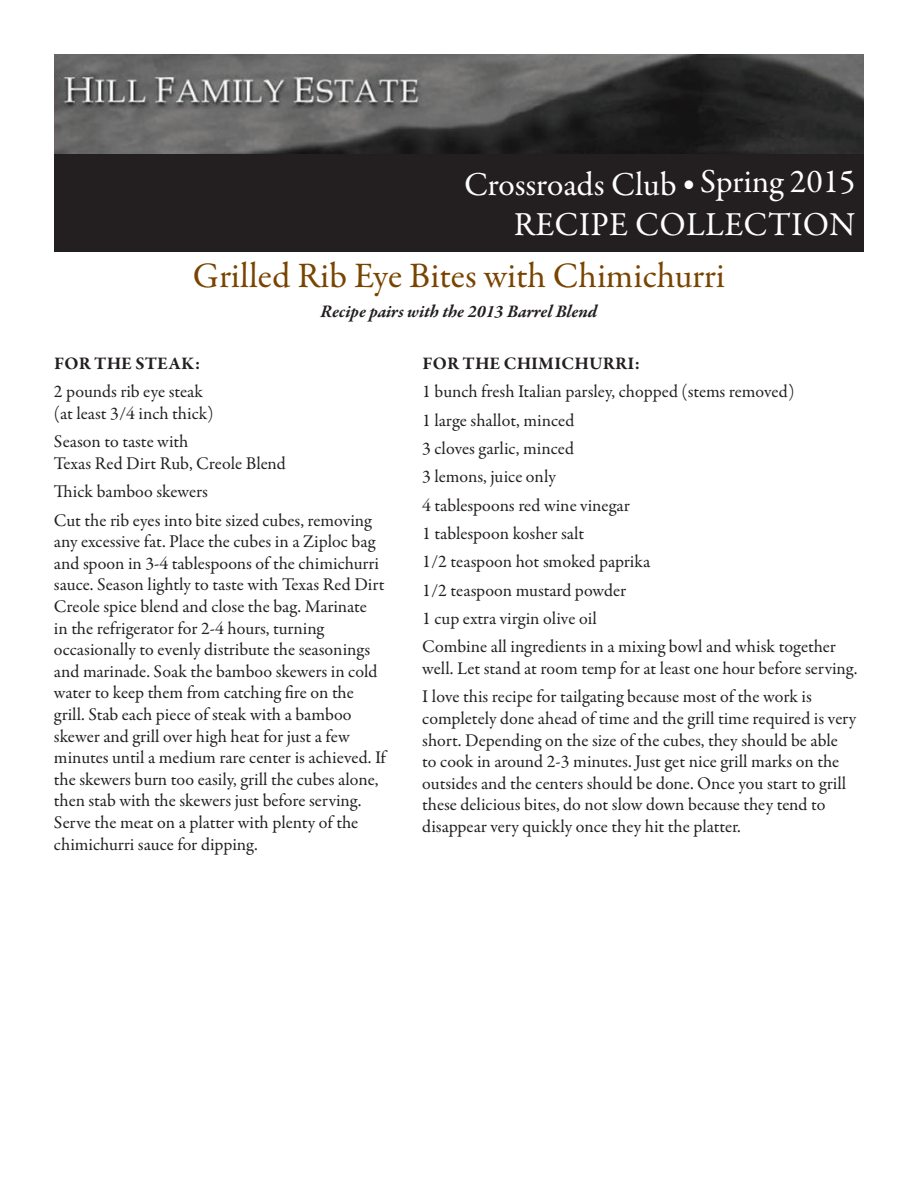
<style>
.page{position:relative;width:918px;height:1188px;background:#fff}
.page>*{position:absolute;margin:0;border:0;box-sizing:border-box;transform-origin:0 0}
.t1{font:36px "Garamond Premr Pro";color:#794400}
.t2{font:33.75px/40.5px "Garamond Premr Pro";color:#fff;text-align:right}
.t3{font:18px/21.6px "Garamond Premr Pro";color:#231f20}
.t4{font:italic 700 18px "Garamond Premr Pro";color:#231f20}
.t5{font:700 18px "Garamond Premr Pro";letter-spacing:.01em;color:#231f20}
.s1{font-size:27px}
</style>
<div class="page">
<img style="left:54px;top:54px;width:810px;height:100px">
<div style="left:54px;top:154px;width:810px;height:98px;background:#231f20"></div>
<h2 class="t2" style="left:464px;top:165px;width:393px">Crossroads Club <span class="s1">•</span> Spring 2015<br>RECIPE COLLECTION</h2>
<h1 class="t1" style="left:193px;top:254px;width:534px">Grilled Rib Eye Bites with Chimichurri</h1>
<p class="t4" style="left:321px;top:300px;width:278px">Recipe pairs with the 2013 Barrel Blend</p>
<p class="t5" style="left:422px;top:352px;width:121px">FOR THE CHIMIC</p>
<p class="t5" style="left:574px;top:352px;width:67px">HURRI :</p>
<p class="t3" style="left:422px;top:378px;width:415px;line-height:28.3px">1 bunch fresh Italian parsley, chopped (stems removed)<br>1 large shallot, minced<br>3 cloves garlic, minced<br>3 lemons, juice only<br>4 tablespoons red wine vinegar<br>1 tablespoon kosher salt<br>1/2 teaspoon hot smoked paprika<br>1/2 teaspoon mustard powder<br>1 cup extra virgin olive oil<br>Combine all ingredients in a mixing bowl and whisk together</p>
<p class="t3" style="left:422px;top:655px;width:437px;line-height:28.3px">well. Let stand at room temp for at least one hour before serving.<br>I love this recipe for tailgating because most of the work is</p>
<p class="t3" style="left:422px;top:708px;width:436px">completely done ahead of time and the grill time required is very short. Depending on the size of the cubes, they should be able to cook in around 2-3 minutes. Just get nice grill marks on the outsides and the centers should be done. Once you start to grill these delicious bites, do not slow down because they tend to disappear very quickly once they hit the platter.</p>
<p class="t5" style="left:54px;top:352px;width:94px">FOR THESTEA</p>
<p class="t5" style="left:181px;top:352px;width:21px">K:</p>
<p class="t3" style="left:54px;top:381px;width:161px">2 pounds rib eye steak (at least 3/4 inch thick)</p>
<p class="t3" style="left:54px;top:431px;width:233px">Season to taste with<br>Texas Red Dirt Rub, Creole Blend</p>
<p class="t3" style="left:54px;top:478px;width:319px;line-height:28.3px">Thick bamboo skewers<br>Cut the rib eyes into bite sized cubes, removing</p>
<p class="t3" style="left:54px;top:531px;width:333px">any excessive fat. Place the cubes in a Ziploc bag and spoon in 3-4 tablespoons of the chimichurri sauce. Season lightly to taste with Texas Red Dirt Creole spice blend and close the bag. Marinate<br>in the refrigerator for 2-4 hours, turning occasionally to evenly distribute the seasonings and marinade. Soak the bamboo skewers in cold water to keep them from catching fire on the grill. Stab each piece of steak with a bamboo skewer and grill over high heat for just a few minutes until a medium rare center is achieved. If the skewers burn too easily, grill the cubes alone, then stab with the skewers just before serving.<br>Serve the meat on a platter with plenty of the chimichurri sauce for dipping.</p>
</div>
